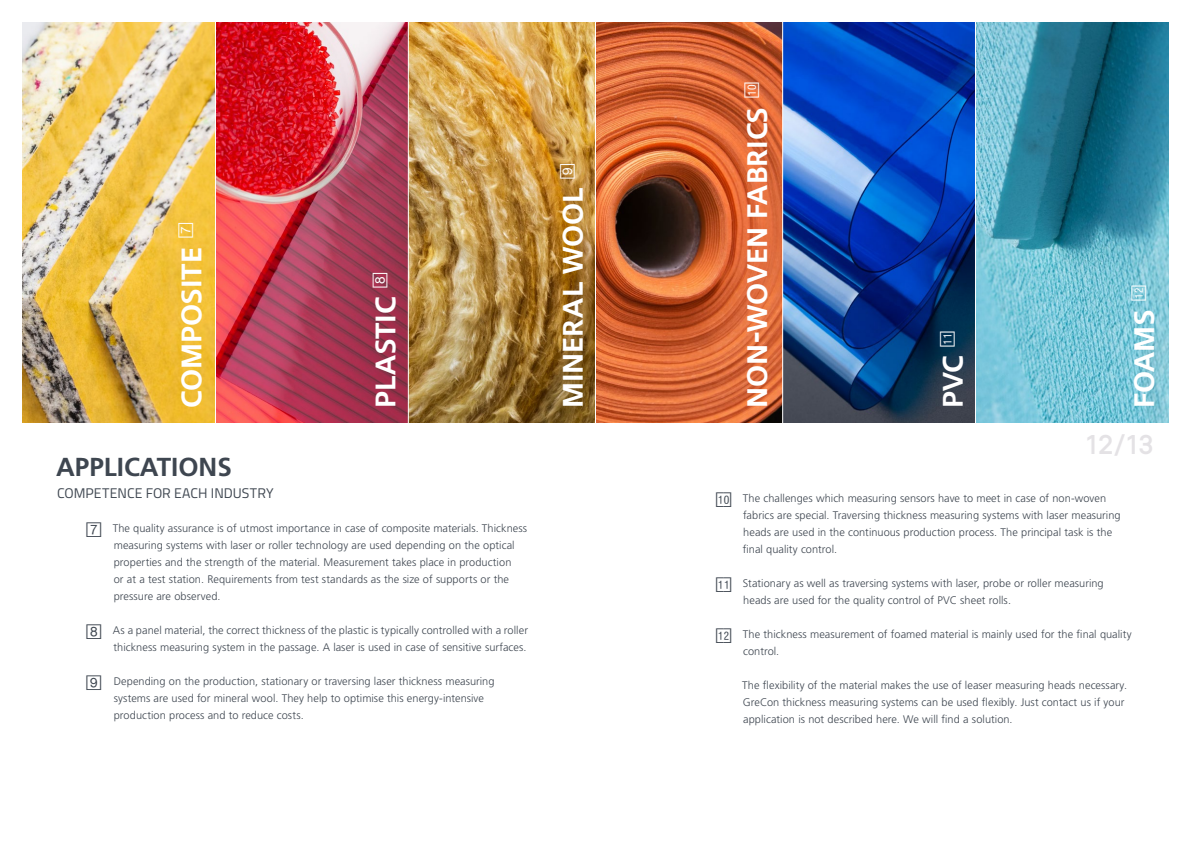
<style>
.page{position:relative;width:1191px;height:842px;background:#fff}
.page>*{position:absolute;margin:0;border:0;box-sizing:border-box;transform-origin:0 0}
.t1{font:28px "MINI Type Headline";color:#fff}
.t2{font:700 26px "Frutiger LT Std";color:#3e4650}
.t3{font:700 26px "Normal";color:#e4e2e5}
.t4{font:14px "Titillium";color:#3e4650}
.t5{font:300 11px/17px "Frutiger LT Std";letter-spacing:.005em;color:#3e4650}
.s1{font-family:"Square Frame";font-weight:400;font-size:20px}
</style>
<div class="page">
<img style="left:23px;top:23px;width:192px;height:399px">
<svg style="left:976px;top:23px;width:192px;height:399px;background:#52a2b8"></svg>
<img style="left:216px;top:23px;width:192px;height:399px">
<svg style="left:783px;top:23px;width:192px;height:399px;background:#184ba3"></svg>
<img style="left:409px;top:23px;width:186px;height:399px">
<svg style="left:596px;top:23px;width:186px;height:399px;background:#c25d31"></svg>
<h1 class="t1" style="left:175px;top:408px;width:188px;rotate:-90deg">COMPOSITE <sup>7</sup></h1>
<h1 class="t1" style="left:369px;top:408px;width:138px;rotate:-90deg">PLASTIC <sup>8</sup></h1>
<h2 class="t2" style="left:56px;top:452px;width:177px">APPLICATIONS</h2>
<p class="t4" style="left:57px;top:483px;width:218px">COMPETENCE FOR EACH INDUSTRY</p>
<p class="t5" style="left:114px;top:520px;width:415px;text-indent:-29px"><span class="s1">7</span> The quality assurance is of utmost importance in case of composite materials. Thickness measuring systems with laser or roller technology are used depending on the optical properties and the strength of the material. Measurement takes place in production<br>or at a test station. Requirements from test standards as the size of supports or the pressure are observed.</p>
<p class="t5" style="left:85px;top:622px;width:444px;text-align:right"><span class="s1">8</span> As a panel material, the correct thickness of the plastic is typically controlled with a roller thickness measuring system in the passage. A laser is used in case of sensitive surfaces.</p>
<p class="t5" style="left:114px;top:673px;width:382px;text-indent:-28px"><span class="s1">9</span> Depending on the production, stationary or traversing laser thickness measuring systems are used for mineral wool. They help to optimise this energy-intensive production process and to reduce costs.</p>
<h1 class="t1" style="left:557px;top:408px;width:247px;rotate:-90deg">MINERAL WOOL <sup>9</sup></h1>
<h1 class="t1" style="left:741px;top:408px;width:328px;rotate:-90deg">NON-WOVEN FABRICS <sup>bk</sup></h1>
<h1 class="t1" style="left:936px;top:408px;width:80px;rotate:-90deg">PVC <sup>bl</sup></h1>
<h1 class="t1" style="left:1128px;top:408px;width:126px;rotate:-90deg">FOAMS <sup>bm</sup></h1>
<h2 class="t3" style="left:1085px;top:432px;width:70px">12/13</h2>
<p class="t5" style="left:743px;top:490px;width:379px;text-indent:-28px"><span class="s1">bu</span> The challenges which measuring sensors have to meet in case of non-woven fabrics are special. Traversing thickness measuring systems with laser measuring heads are used in the continuous production process. The principal task is the final quality control.</p>
<p class="t5" style="left:743px;top:575px;width:362px;text-indent:-28px"><span class="s1">bl</span> Stationary as well as traversing systems with laser, probe or roller measuring heads are used for the quality control of PVC sheet rolls.</p>
<p class="t5" style="left:743px;top:626px;width:390px;text-indent:-28px"><span class="s1">bm</span> The thickness measurement of foamed material is mainly used for the final quality control.</p>
<p class="t5" style="left:742px;top:677px;width:386px">The flexibility of the material makes the use of leaser measuring heads necessary.<br>GreCon thickness measuring systems can be used flexibly. Just contact us if your application is not described here. We will find a solution.</p>
</div>
